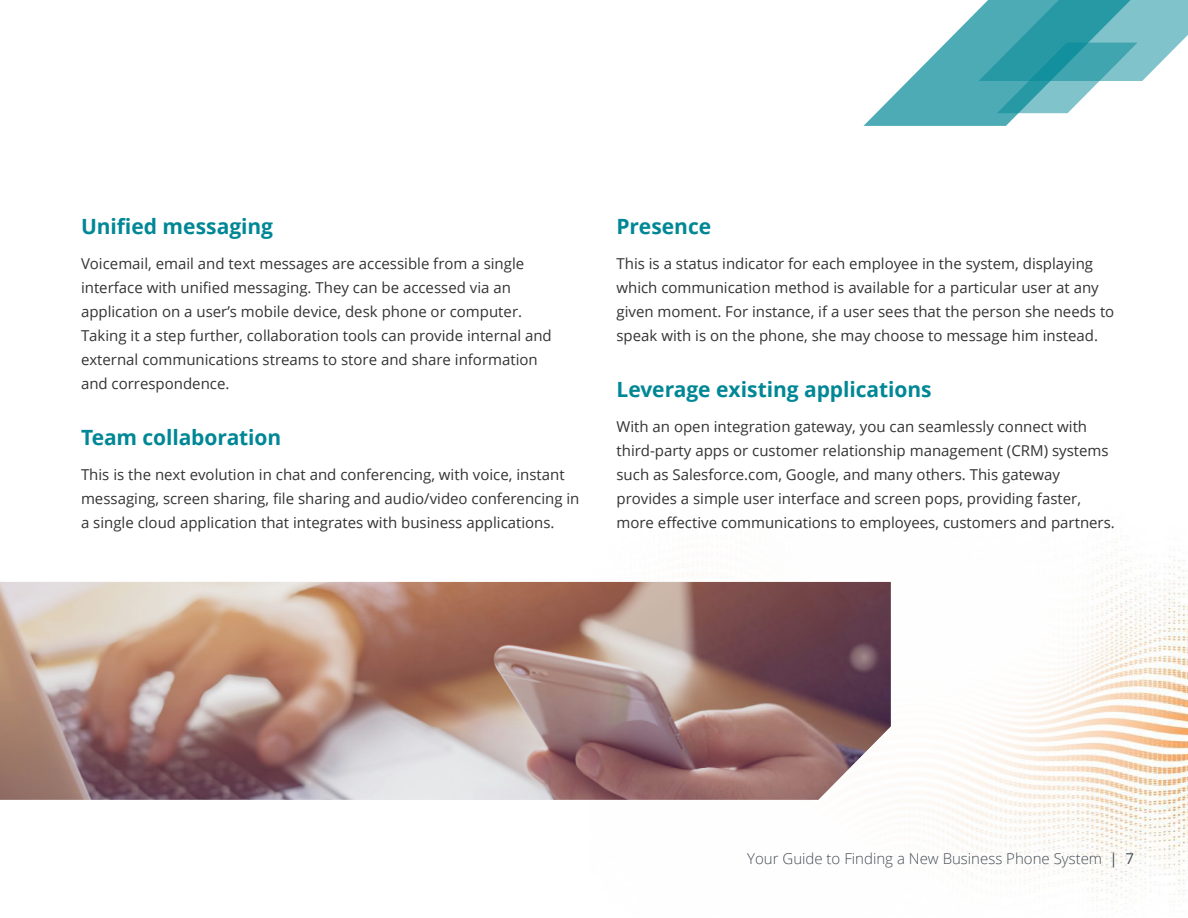
<style>
.page{position:relative;width:1188px;height:918px;background:#fff}
.page>*{position:absolute;margin:0;border:0;box-sizing:border-box;transform-origin:0 0}
.t1{font:700 21px "Open Sans";letter-spacing:-.005em;color:#008795}
.t2{font:15px/24px "Open Sans";color:#333334}
.t3{font:300 15px "Open Sans";color:#454d55}
.s1{font-weight:400}
</style>
<div class="page">
<svg style="left:683px;top:536px;width:505px;height:367px"></svg>
<div style="left:894px;top:509px;width:227px;height:226px;background:#fff;border-radius:50%"></div>
<svg style="left:863px;top:0;width:325px;height:126px"></svg>
<img style="left:0;top:582px;width:891px;height:218px">
<h1 class="t1" style="left:81px;top:212px;width:194px">Uni昀椀ed messaging</h1>
<p class="t2" style="left:81px;top:252px;width:472px">Voicemail, email and text messages are accessible from a single interface with uni昀椀ed messaging. They can be accessed via an application on a user’s mobile device, desk phone or computer.<br>Taking it a step further, collaboration tools can provide internal and external communications streams to store and share information and correspondence.</p>
<h1 class="t1" style="left:81px;top:429px;width:202px">Team collaboration</h1>
<p class="t2" style="left:81px;top:462px;width:500px">This is the next evolution in chat and conferencing, with voice, instant messaging, screen sharing, 昀椀le sharing and audio/video conferencing in a single cloud application that integrates with business applications.</p>
<h1 class="t1" style="left:616px;top:218px;width:96px">Presence</h1>
<p class="t2" style="left:616px;top:252px;width:499px">This is a status indicator for each employee in the system, displaying which communication method is available for a particular user at any given moment. For instance, if a user sees that the person she needs to speak with is on the phone, she may choose to message him instead.</p>
<h1 class="t1" style="left:616px;top:381px;width:317px">Leverage existing applications</h1>
<p class="t2" style="left:616px;top:414px;width:500px">With an open integration gateway, you can seamlessly connect with third-party apps or customer relationship management (CRM) systems such as Salesforce.com, Google, and many others. This gateway provides a simple user interface and screen pops, providing faster, more e昀昀ective communications to employees, customers and partners.</p>
<p class="t3" style="left:747px;top:853px;width:388px">Your Guide to Finding a New Business Phone System <span class="s1">| 7</span></p>
</div>
